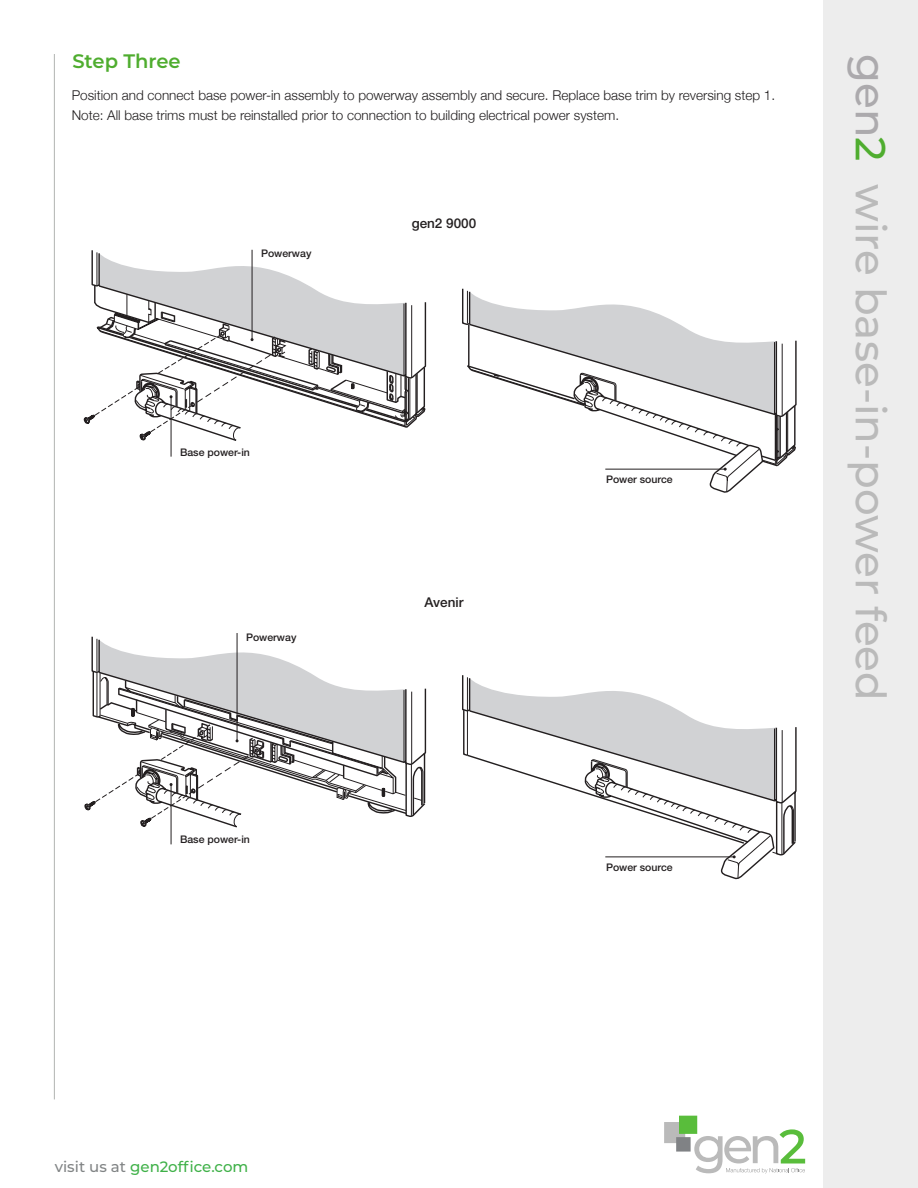
<style>
.page{position:relative;width:918px;height:1188px;background:#fff}
.page>*{position:absolute;margin:0;border:0;box-sizing:border-box;transform-origin:0 0}
.t1{font:500 42px "Montserrat";color:#bababa}
.t2{font:600 19.5px "Montserrat";color:#4fad2f}
.t3{font:500 15px "Montserrat";color:#40b149}
.t4{font:300 13.5px/19.5px "Helvetica Neue";color:#201d1e}
.t5{font:500 13.5px "Helvetica Neue LT Std";color:#231f20}
.t6{font:500 10.5px "Helvetica Neue LT Std";color:#231f20}
.s1{color:#acaaad}
.s2{color:#4fad2f}
.s3{color:#818485}
</style>
<div class="page">
<div style="left:823px;top:0;width:95px;height:1188px;background:#ededed"></div>
<div style="left:664px;top:1122px;width:21px;height:21px;background:#bababa"></div>
<div style="left:679px;top:1116px;width:18px;height:18px;background:#59bd3b"></div>
<div style="left:676px;top:1137px;width:15px;height:15px;background:#808285"></div>
<svg style="left:694px;top:1129px;width:111px;height:44px"></svg>
<hr style="left:54px;top:54px;width:1px;height:1045px;background:#b2b4b2">
<hr style="left:171px;top:397px;width:1px;height:60px;background:#231f20">
<svg style="left:83px;top:249px;width:344px;height:193px"></svg>
<svg style="left:462px;top:288px;width:335px;height:205px"></svg>
<hr style="left:237px;top:633px;width:1px;height:108px;background:#231f20">
<hr style="left:171px;top:785px;width:1px;height:59px;background:#231f20">
<svg style="left:84px;top:635px;width:339px;height:194px"></svg>
<svg style="left:462px;top:675px;width:332px;height:205px"></svg>
<p class="t2" style="left:72px;top:48px;width:110px">Step Three</p>
<p class="t4" style="left:72px;top:85px;width:705px">Position and connect base power-in assembly to powerway assembly and secure. Replace base trim by reversing step 1.<br>Note: All base trims must be reinstalled prior to connection to building electrical power system.</p>
<p class="t6" style="left:261px;top:247px;width:52px">Powerway</p>
<p class="t6" style="left:180px;top:446px;width:71px">Base power-in</p>
<p class="t6" style="left:246px;top:631px;width:52px">Powerway</p>
<p class="t6" style="left:180px;top:833px;width:71px">Base power-in</p>
<p class="t5" style="left:412px;top:215px;width:66px">gen2 9000</p>
<p class="t5" style="left:424px;top:594px;width:41px">Avenir</p>
<p class="t6" style="left:606px;top:473px;width:68px">Power source</p>
<p class="t6" style="left:606px;top:861px;width:68px">Power source</p>
<p class="t1" style="left:900px;top:54px;width:648px;rotate:90deg"><span class="s1">gen</span><span class="s2">2</span> wire base-in-power feed</p>
<p class="t3" style="left:55px;top:1156px;width:195px"><span class="s3">visit us at</span> gen2office.com</p>
</div>
